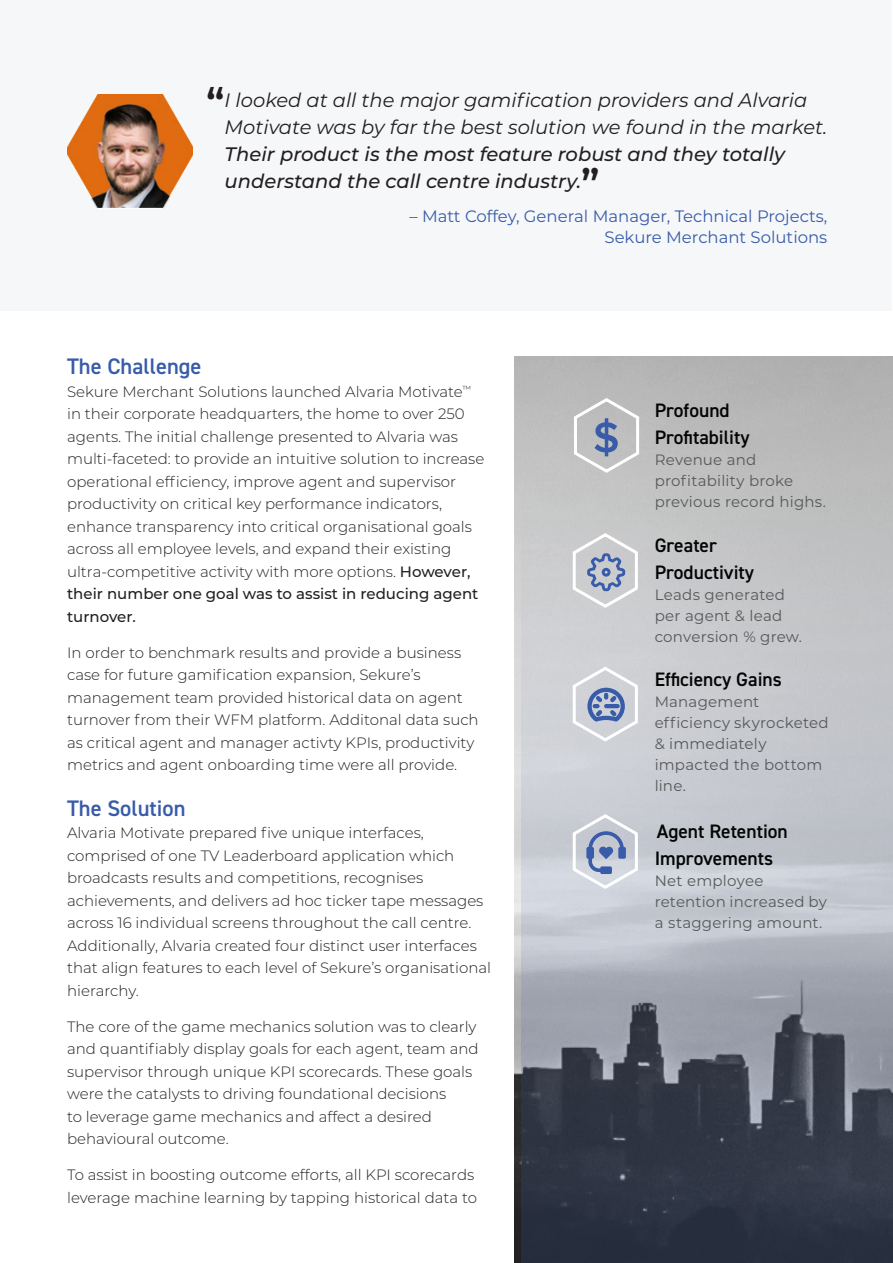
<style>
.page{position:relative;width:893px;height:1263px;background:#fff}
.page>*{position:absolute;margin:0;border:0;box-sizing:border-box;transform-origin:0 0}
.Subhead_Blue{font:600 22.5px "DIN2014";color:#385caa}
.Quotes_white{font:italic 19.5px/27px "Montserrat";color:#231f20}
.Cover_Subheadline{font:600 19.5px/27px "DIN2014";color:#040605}
.Quotee_line_blue{font:16.5px/21px "Montserrat";color:#385caa;text-align:right}
.Body{font:300 15px/22.5px "Montserrat";color:#231f20}
.StatsText{font:15px/21px "Montserrat";letter-spacing:.015em;color:#57585a}
.s1{font-weight:600;font-style:normal;font-size:40.5px}
.s2{font-weight:500}
</style>
<div class="page">
<img style="left:515px;top:356px;width:378px;height:907px">
<svg style="left:521px;top:479px;width:372px;height:784px;background:#969aa2"></svg>
<svg style="left:571px;top:396px;width:70px;height:79px;background:#bbbec4"></svg>
<svg style="left:570px;top:531px;width:69px;height:79px;background:#c4c8d0"></svg>
<svg style="left:570px;top:665px;width:69px;height:78px;background:#c2c8d5"></svg>
<svg style="left:570px;top:812px;width:69px;height:79px;background:#c1c7d6"></svg>
<div style="left:1px;top:0;width:891px;height:310px;background:#f6f7f8"></div>
<img style="left:67px;top:93px;width:126px;height:116px">
<p class="Quotes_white" style="left:225px;top:86px;width:604px;text-indent:-18px"><span class="s1">“</span>I looked at all the major gamification providers and Alvaria Motivate was by far the best solution we found in the market.<br><span class="s2">Their product is the most feature robust and they totally understand the call centre industry.</span><span class="s1">”</span></p>
<p class="Quotee_line_blue" style="left:409px;top:205px;width:419px">– Matt Coffey, General Manager, Technical Projects,<br>Sekure Merchant Solutions</p>
<p class="Subhead_Blue" style="left:67px;top:351px;width:136px">The Challenge</p>
<p class="Body" style="left:67px;top:379px;width:419px">Sekure Merchant Solutions launched Alvaria Motivate<sup>™ </sup>in their corporate headquarters, the home to over 250 agents. The initial challenge presented to Alvaria was multi-faceted: to provide an intuitive solution to increase operational efficiency, improve agent and supervisor productivity on critical key performance indicators, enhance transparency into critical organisational goals across all employee levels, and expand their existing ultra-competitive activity with more options. <span class="s2">However, their number one goal was to assist in reducing agent turnover.</span></p>
<p class="Body" style="left:67px;top:640px;width:413px">In order to benchmark results and provide a business case for future gamification expansion, Sekure’s management team provided historical data on agent turnover from their WFM platform. Additonal data such as critical agent and manager activty KPIs, productivity metrics and agent onboarding time were all provide.</p>
<p class="Subhead_Blue" style="left:67px;top:793px;width:120px">The Solution</p>
<p class="Body" style="left:67px;top:821px;width:426px">Alvaria Motivate prepared five unique interfaces, comprised of one TV Leaderboard application which broadcasts results and competitions, recognises achievements, and delivers ad hoc ticker tape messages across 16 individual screens throughout the call centre.<br>Additionally, Alvaria created four distinct user interfaces that align features to each level of Sekure’s organisational hierarchy.</p>
<p class="Body" style="left:67px;top:1015px;width:413px">The core of the game mechanics solution was to clearly and quantifiably display goals for each agent, team and supervisor through unique KPI scorecards. These goals were the catalysts to driving foundational decisions<br>to leverage game mechanics and affect a desired behavioural outcome.</p>
<p class="Body" style="left:67px;top:1163px;width:412px">To assist in boosting outcome efforts, all KPI scorecards leverage machine learning by tapping historical data to</p>
<p class="Cover_Subheadline" style="left:655px;top:397px;width:97px">Profound<br>Profitability</p>
<p class="StatsText" style="left:655px;top:449px;width:173px">Revenue and profitability broke previous record highs.</p>
<p class="Cover_Subheadline" style="left:655px;top:531px;width:101px">Greater<br>Productivity</p>
<p class="StatsText" style="left:655px;top:583px;width:149px">Leads generated per agent &amp; lead conversion % grew.</p>
<p class="Cover_Subheadline" style="left:655px;top:666px;width:129px">Efficiency Gains</p>
<p class="StatsText" style="left:655px;top:691px;width:176px">Management efficiency skyrocketed &amp; immediately impacted the bottom line.</p>
<p class="Cover_Subheadline" style="left:657px;top:817px;width:133px">Agent Retention</p>
<p class="Cover_Subheadline" style="left:655px;top:844px;width:120px">Improvements</p>
<p class="StatsText" style="left:655px;top:870px;width:174px">Net employee retention increased by a staggering amount.</p>
</div>
